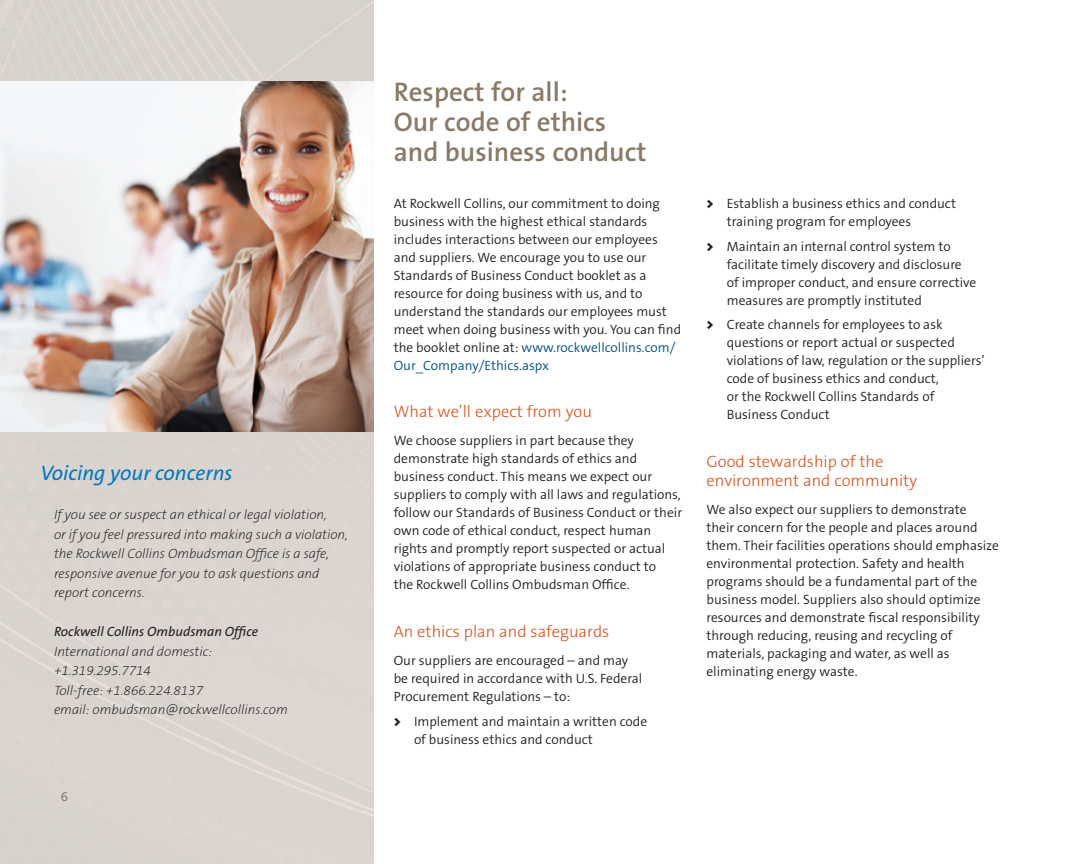
<style>
.page{position:relative;width:1080px;height:864px;background:#fff}
.page>*{position:absolute;margin:0;border:0;box-sizing:border-box;transform-origin:0 0}
.t1{font:600 27px/30px "The Sans B6";color:#8a7966}
.t2{font:italic 21px "The Sans B5 Plain";color:#0079c2}
.t3{font:300 16.5px/19.5px "The Sans B3";color:#d9531c}
.t4{font:300 13.5px/18px "The Sans B4";color:#231f20}
.t5{font:italic 200 13.5px/19.5px "The Sans B2";color:#231f20}
.t6{font:italic 13.5px "The Sans B5 Plain";color:#231f20}
.t7{font:13.5px "The Sans B5 Plain";color:#8a7966}
.s1{color:#005187}
.s2{font-family:"The Sans B9";font-weight:900}
</style>
<div class="page">
<img style="left:0;top:81px;width:374px;height:351px">
<h2 class="t2" style="left:40px;top:460px;width:194px">Voicing your concerns</h2>
<p class="t5" style="left:54px;top:505px;width:295px">If you see or suspect an ethical or legal violation,<br>or if you feel pressured into making such a violation, the Rockwell Collins Ombudsman Office is a safe, responsive avenue for you to ask questions and report concerns.</p>
<p class="t6" style="left:54px;top:623px;width:206px">Rockwell Collins Ombudsman Office</p>
<p class="t5" style="left:54px;top:641px;width:235px">International and domestic: +1.319.295.7714<br>Toll-free: +1.866.224.8137<br>email: ombudsman@rockwellcollins.com</p>
<p class="t7" style="left:61px;top:787px;width:9px">6</p>
<h1 class="t1" style="left:394px;top:77px;width:254px">Respect for all:<br>Our code of ethics and business conduct</h1>
<p class="t4" style="left:394px;top:194px;width:289px">At Rockwell Collins, our commitment to doing business with the highest ethical standards includes interactions between our employees and suppliers. We encourage you to use our Standards of Business Conduct booklet as a resource for doing business with us, and to understand the standards our employees must meet when doing business with you. You can find the booklet online at: <span class="s1">www.rockwellcollins.com/ Our_Company/Ethics.aspx</span></p>
<p class="t3" style="left:394px;top:402px;width:200px">What we’ll expect from you</p>
<p class="t4" style="left:394px;top:432px;width:290px">We choose suppliers in part because they demonstrate high standards of ethics and business conduct. This means we expect our suppliers to comply with all laws and regulations, follow our Standards of Business Conduct or their own code of ethical conduct, respect human rights and promptly report suspected or actual violations of appropriate business conduct to<br>the Rockwell Collins Ombudsman Office.</p>
<p class="t3" style="left:394px;top:622px;width:217px">An ethics plan and safeguards</p>
<p class="t4" style="left:394px;top:651px;width:250px">Our suppliers are encouraged – and may be required in accordance with U.S. Federal<br>Procurement Regulations – to:</p>
<p class="t4" style="left:414px;top:712px;width:235px;text-indent:-20px"><span class="s2">&gt;</span> Implement and maintain a written code of business ethics and conduct</p>
<p class="t4" style="left:727px;top:194px;width:231px;text-indent:-20px"><span class="s2">&gt;</span> Establish a business ethics and conduct training program for employees</p>
<p class="t4" style="left:727px;top:237px;width:251px;text-indent:-20px"><span class="s2">&gt;</span> Maintain an internal control system to facilitate timely discovery and disclosure of improper conduct, and ensure corrective measures are promptly instituted</p>
<p class="t4" style="left:727px;top:316px;width:260px;text-indent:-20px"><span class="s2">&gt;</span> Create channels for employees to ask questions or report actual or suspected violations of law, regulation or the suppliers’ code of business ethics and conduct,<br>or the Rockwell Collins Standards of Business Conduct</p>
<p class="t3" style="left:706px;top:452px;width:212px">Good stewardship of the environment and community</p>
<p class="t4" style="left:706px;top:501px;width:294px">We also expect our suppliers to demonstrate<br>their concern for the people and places around them. Their facilities operations should emphasize environmental protection. Safety and health programs should be a fundamental part of the business model. Suppliers also should optimize resources and demonstrate fiscal responsibility through reducing, reusing and recycling of materials, packaging and water, as well as eliminating energy waste.</p>
</div>
